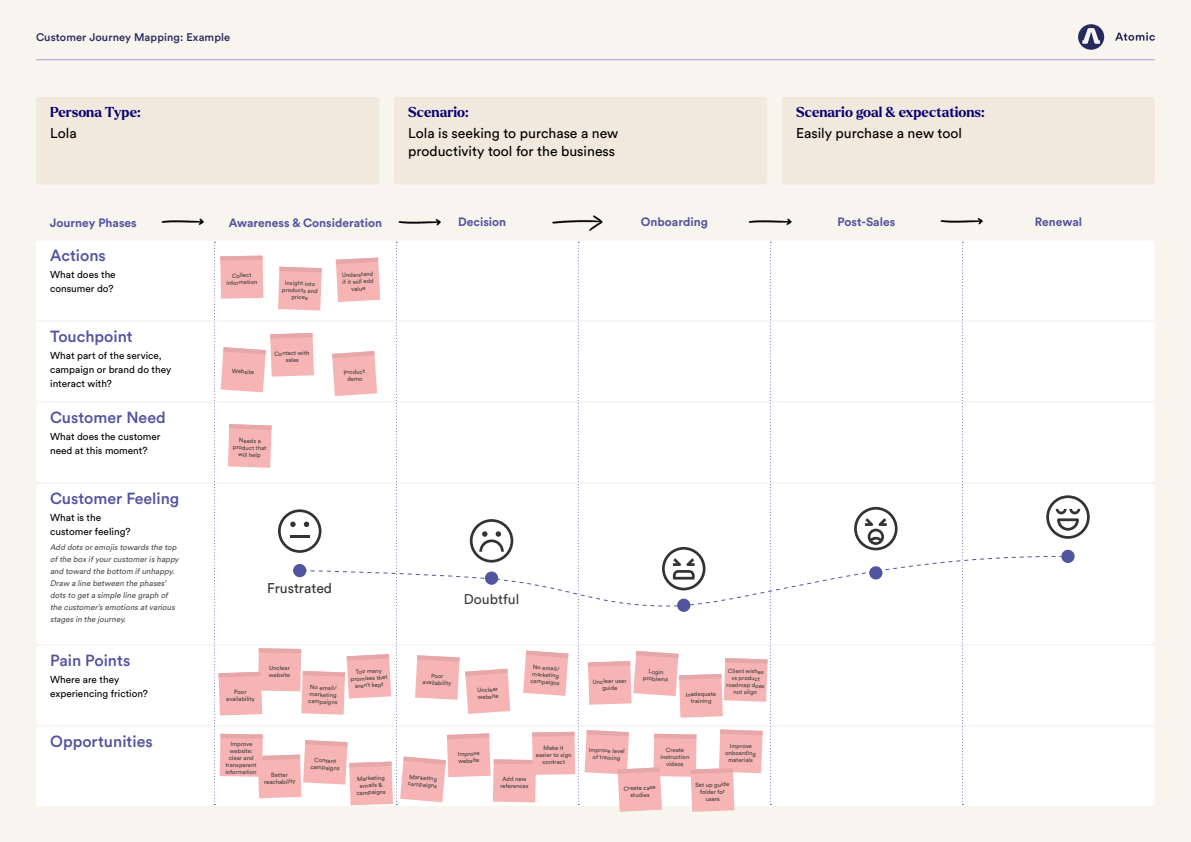
<style>
.page{position:relative;width:1191px;height:842px;background:#f8f4ee}
.page>*{position:absolute;margin:0;border:0;box-sizing:border-box;transform-origin:0 0}
.t1{font:500 16px "Circular Std";color:#5254a0}
.t2{font:14px/18px "Circular Std";color:#000}
.t3{font:700 14px "Larken";color:#080070}
.t4{font:14px "Circular Std";color:#333}
.t5{font:14px "Circular Std";color:#3c3c3b}
.t6{font:700 12px "Circular Std";color:#5254a0}
.t7{font:500 11px "Circular Std";letter-spacing:.01em;color:#252b5e}
.t8{font:10px/14px "Circular Std";color:#000}
.t9{font:italic 8px/12px "Circular Std";color:#4d4d4d}
.t10{font:6px/7px "Circular Std";color:#3c3c3b;text-align:center}
</style>
<div class="page">
<svg style="left:1115px;top:32px;width:40px;height:9px"></svg>
<svg style="left:1078px;top:24px;width:26px;height:26px"></svg>
<hr style="left:36px;top:59px;width:1119px;height:1px;background:#a6a0cf">
<div style="left:36px;top:241px;width:1119px;height:79px;background:#fff;border-radius:3px"></div>
<div style="left:36px;top:322px;width:1119px;height:79px;background:#fff;border-radius:3px"></div>
<div style="left:36px;top:403px;width:1119px;height:79px;background:#fff;border-radius:3px"></div>
<div style="left:36px;top:646px;width:1119px;height:79px;background:#fff;border-radius:3px"></div>
<div style="left:36px;top:726px;width:1119px;height:80px;background:#fff;border-radius:3px"></div>
<div style="left:36px;top:484px;width:1119px;height:160px;background:#fff;border-radius:3px"></div>
<img style="left:552px;top:215px;width:51px;height:16px">
<img style="left:748px;top:218px;width:44px;height:8px">
<img style="left:940px;top:217px;width:43px;height:8px">
<img style="left:161px;top:218px;width:43px;height:8px">
<img style="left:398px;top:218px;width:43px;height:8px">
<div style="left:36px;top:97px;width:343px;height:87px;background:#f1e9de;border-radius:3px"></div>
<div style="left:394px;top:97px;width:373px;height:87px;background:#f1e9de;border-radius:3px"></div>
<div style="left:782px;top:97px;width:373px;height:87px;background:#f1e9de;border-radius:3px"></div>
<svg style="left:214px;top:242px;width:875px;height:570px"></svg>
<h3 class="t7" style="left:36px;top:30px;width:196px">Customer Journey Mapping: Example</h3>
<h2 class="t3" style="left:50px;top:103px;width:92px">Persona Type:</h2>
<h2 class="t3" style="left:408px;top:103px;width:62px">Scenario:</h2>
<h2 class="t3" style="left:796px;top:103px;width:190px">Scenario goal &amp; expectations:</h2>
<h2 class="t2" style="left:50px;top:124px;width:28px">Lola</h2>
<h2 class="t2" style="left:408px;top:124px;width:212px">Lola is seeking to purchase a new productivity tool for the business</h2>
<h2 class="t2" style="left:796px;top:124px;width:167px">Easily purchase a new tool</h2>
<h3 class="t6" style="left:50px;top:215px;width:88px">Journey Phases</h3>
<h3 class="t6" style="left:229px;top:215px;width:155px">Awareness &amp; Consideration</h3>
<h3 class="t6" style="left:458px;top:214px;width:50px">Decision</h3>
<h3 class="t6" style="left:641px;top:214px;width:69px">Onboarding</h3>
<h3 class="t6" style="left:837px;top:214px;width:59px">Post-Sales</h3>
<h3 class="t6" style="left:1035px;top:214px;width:49px">Renewal</h3>
<h1 class="t1" style="left:50px;top:246px;width:57px">Actions</h1>
<h3 class="t8" style="left:50px;top:268px;width:67px">What does the consumer do?</h3>
<h1 class="t1" style="left:50px;top:327px;width:84px">Touchpoint</h1>
<h3 class="t8" style="left:50px;top:349px;width:123px">What part of the service, campaign or brand do they interact with?</h3>
<h1 class="t1" style="left:50px;top:408px;width:117px">Customer Need</h1>
<h3 class="t8" style="left:50px;top:430px;width:112px">What does the customer need at this moment?</h3>
<h1 class="t1" style="left:50px;top:489px;width:131px">Customer Feeling</h1>
<h3 class="t8" style="left:50px;top:510px;width:82px">What is the customer feeling?</h3>
<h3 class="t9" style="left:50px;top:541px;width:132px">Add dots oremojis towards the top ofthe box ifyourcustomeris happy and toward the bottom ifunhappy.<br>Draw a line between the phases’ dots to geta simple line graph of the customer’s emotions atvarious stages in the journey.</h3>
<h1 class="t1" style="left:50px;top:651px;width:82px">Pain Points</h1>
<h3 class="t8" style="left:50px;top:672px;width:99px">Where are they experiencing friction?</h3>
<h1 class="t1" style="left:50px;top:732px;width:104px">Opportunities</h1>
<p class="t10" style="left:226px;top:272px;width:33px;rotate:-1deg">Collect information</p>
<p class="t10" style="left:282px;top:279px;width:37px;rotate:2deg">Insight into products and prices</p>
<p class="t10" style="left:232px;top:367px;width:24px;rotate:4deg">Website</p>
<p class="t10" style="left:274px;top:350px;width:37px;rotate:-2deg">Contact with sales</p>
<p class="t10" style="left:233px;top:436px;width:35px;rotate:2deg">Needs a product that will help</p>
<p class="t10" style="left:342px;top:272px;width:33px;rotate:-3deg">Understand if it will add value</p>
<p class="t10" style="left:343px;top:369px;width:23px;rotate:-4deg">Product demo</p>
<h2 class="t4" style="left:267px;top:579px;width:66px">Frustrated</h2>
<h2 class="t5" style="left:464px;top:590px;width:57px">Doubtful</h2>
<p class="t10" style="left:226px;top:689px;width:30px;rotate:-2deg">Poor availability</p>
<p class="t10" style="left:269px;top:664px;width:23px;text-align:left;rotate:1deg">Unclear website</p>
<p class="t10" style="left:309px;top:683px;width:31px;text-align:left;rotate:2deg">No email/ marketing campaigns</p>
<p class="t10" style="left:350px;top:668px;width:38px;rotate:-3deg">Too many promises that aren’t kept</p>
<p class="t10" style="left:423px;top:671px;width:30px;rotate:3deg">Poor availability</p>
<p class="t10" style="left:477px;top:687px;width:23px;text-align:left;rotate:-4deg">Unclear website</p>
<p class="t10" style="left:532px;top:663px;width:31px;text-align:left;rotate:4deg">No email/ marketing campaigns</p>
<p class="t10" style="left:592px;top:678px;width:35px;rotate:-2deg">Unclear user guide</p>
<p class="t10" style="left:643px;top:667px;width:27px;rotate:4deg">Login problems</p>
<p class="t10" style="left:685px;top:691px;width:32px;rotate:-2deg">Inadequate training</p>
<p class="t10" style="left:727px;top:667px;width:40px;rotate:2deg">Client wishes vs product roadmap does not align</p>
<p class="t10" style="left:226px;top:740px;width:33px;rotate:1deg">Improve website: clear and transparent information</p>
<p class="t10" style="left:263px;top:772px;width:33px;rotate:-2deg">Better reachability</p>
<p class="t10" style="left:311px;top:756px;width:31px;rotate:3deg">Content campaigns</p>
<p class="t10" style="left:356px;top:775px;width:31px;rotate:-2deg">Marketing emails &amp; campaigns</p>
<p class="t10" style="left:409px;top:773px;width:31px;text-align:left;rotate:5deg">Marketing campaigns</p>
<p class="t10" style="left:457px;top:750px;width:24px;text-align:left;rotate:-2deg">Improve website</p>
<p class="t10" style="left:535px;top:745px;width:37px;rotate:-1deg">Make it easier to sign contract</p>
<p class="t10" style="left:500px;top:775px;width:30px;rotate:1deg">Add new references</p>
<p class="t10" style="left:725px;top:742px;width:32px;rotate:2deg">Improve onboarding materials</p>
<p class="t10" style="left:695px;top:782px;width:35px;rotate:-2deg">Set up guide folder for users</p>
<p class="t10" style="left:589px;top:746px;width:37px;rotate:3deg">Improve level of training</p>
<p class="t10" style="left:660px;top:746px;width:30px;rotate:1deg">Create instruction videos</p>
<p class="t10" style="left:623px;top:785px;width:34px;rotate:-3deg">Create case studies</p>
</div>
